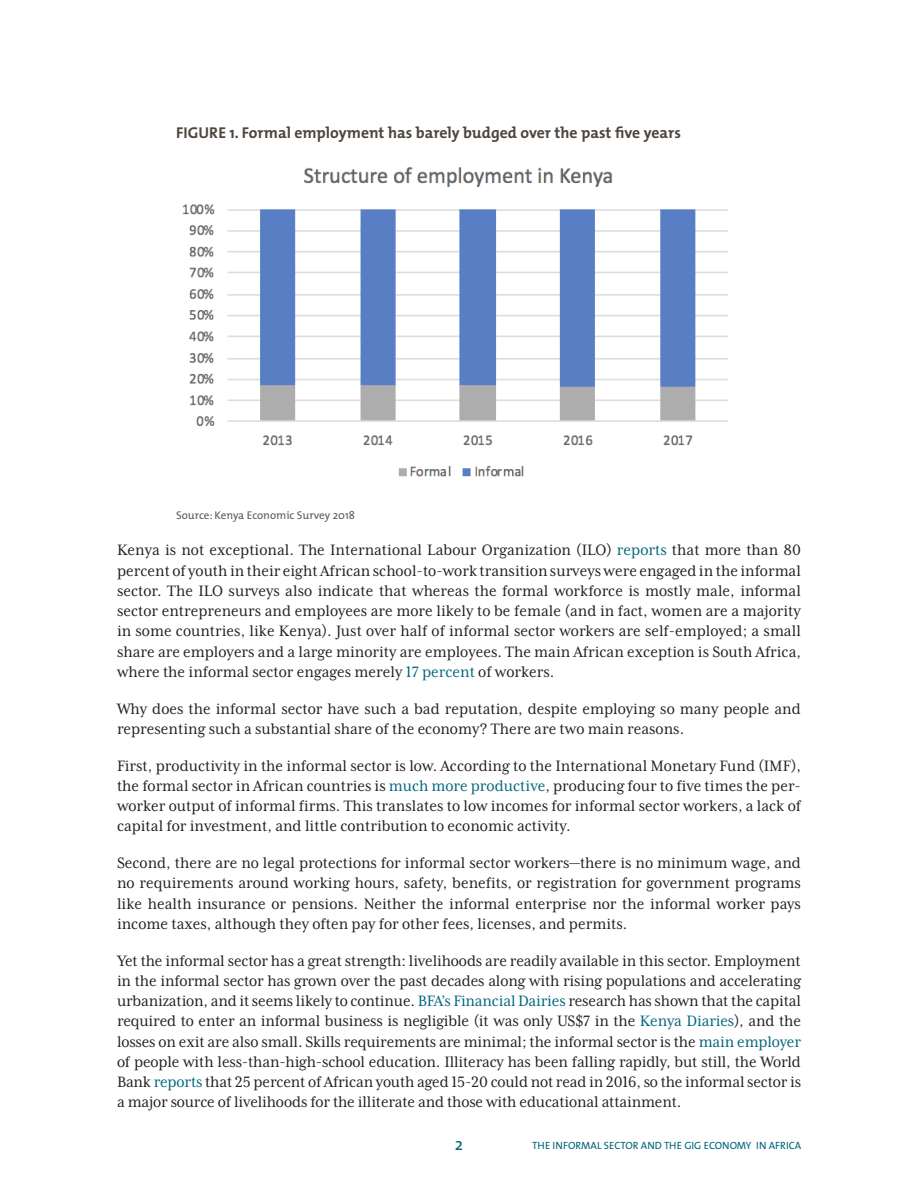
<style>
.page{position:relative;width:918px;height:1188px;background:#fff}
.page>*{position:absolute;margin:0;border:0;box-sizing:border-box;transform-origin:0 0}
.Body_text{font:17.25px/20.2px "Mrs Eaves XL Serif Nar OT";color:#231f20;text-align:justify}
.t1{font:17.25px "The Mix";color:#00657c}
.Figure_title{font:700 15.75px "The Mix";color:#4d453f}
.Source{font:11.25px "The Mix";color:#5a5a5d}
.t2{font:10.5px "The Mix";color:#00657c}
.s1{color:#00657c}
</style>
<div class="page">
<img style="left:182px;top:167px;width:546px;height:310px">
<p class="Figure_title" style="left:176px;top:123px;width:506px">FIGURE 1. Formal employment has barely budged over the past five years</p>
<p class="Source" style="left:176px;top:508px;width:180px">Source: Kenya Economic Survey 2018</p>
<p class="Body_text" style="left:117px;top:540px;width:686px">Kenya is not exceptional. The International Labour Organization (ILO) <span class="s1">reports</span> that more than 80 percent of youth in their eight African school-to-work transition surveys were engaged in the informal sector. The ILO surveys also indicate that whereas the formal workforce is mostly male, informal sector entrepreneurs and employees are more likely to be female (and in fact, women are a majority in some countries, like Kenya). Just over half of informal sector workers are self-employed; a small share are employers and a large minority are employees. The main African exception is South Africa, where the informal sector engages merely <span class="s1">17 percent</span> of workers.</p>
<p class="Body_text" style="left:117px;top:698px;width:685px">Why does the informal sector have such a bad reputation, despite employing so many people and representing such a substantial share of the economy? There are two main reasons.</p>
<p class="Body_text" style="left:117px;top:755px;width:686px">First, productivity in the informal sector is low. According to the International Monetary Fund (IMF), the formal sector in African countries is <span class="s1">much more productive</span>, producing four to five times the per&shy;worker output of informal firms. This translates to low incomes for informal sector workers, a lack of capital for investment, and little contribution to economic activity.</p>
<p class="Body_text" style="left:117px;top:853px;width:686px">Second, there are no legal protections for informal sector workers—there is no minimum wage, and no requirements around working hours, safety, benefits, or registration for government programs like health insurance or pensions. Neither the informal enterprise nor the informal worker pays income taxes, although they often pay for other fees, licenses, and permits.</p>
<p class="Body_text" style="left:117px;top:950px;width:686px">Yet the informal sector has a great strength: livelihoods are readily available in this sector. Employment in the informal sector has grown over the past decades along with rising populations and accelerating urbanization, and it seems likely to continue. <span class="s1">BFA’s Financial Dairies</span> research has shown that the capital required to enter an informal business is negligible (it was only US$7 in the <span class="s1">Kenya Diaries</span>), and the losses on exit are also small. Skills requirements are minimal; the informal sector is the <span class="s1">main employer </span>of people with less-than-high-school education. Illiteracy has been falling rapidly, but still, the World Bank <span class="s1">reports</span> that 25 percent of African youth aged 15-20 could not read in 2016, so the informal sector is a major source of livelihoods for the illiterate and those with educational attainment.</p>
<p class="t1" style="left:455px;top:1133px;width:10px">2</p>
<p class="t2" style="left:532px;top:1139px;width:271px">THE INFORMAL SECTOR AND THE GIG ECONOMY IN AFRICA</p>
</div>
